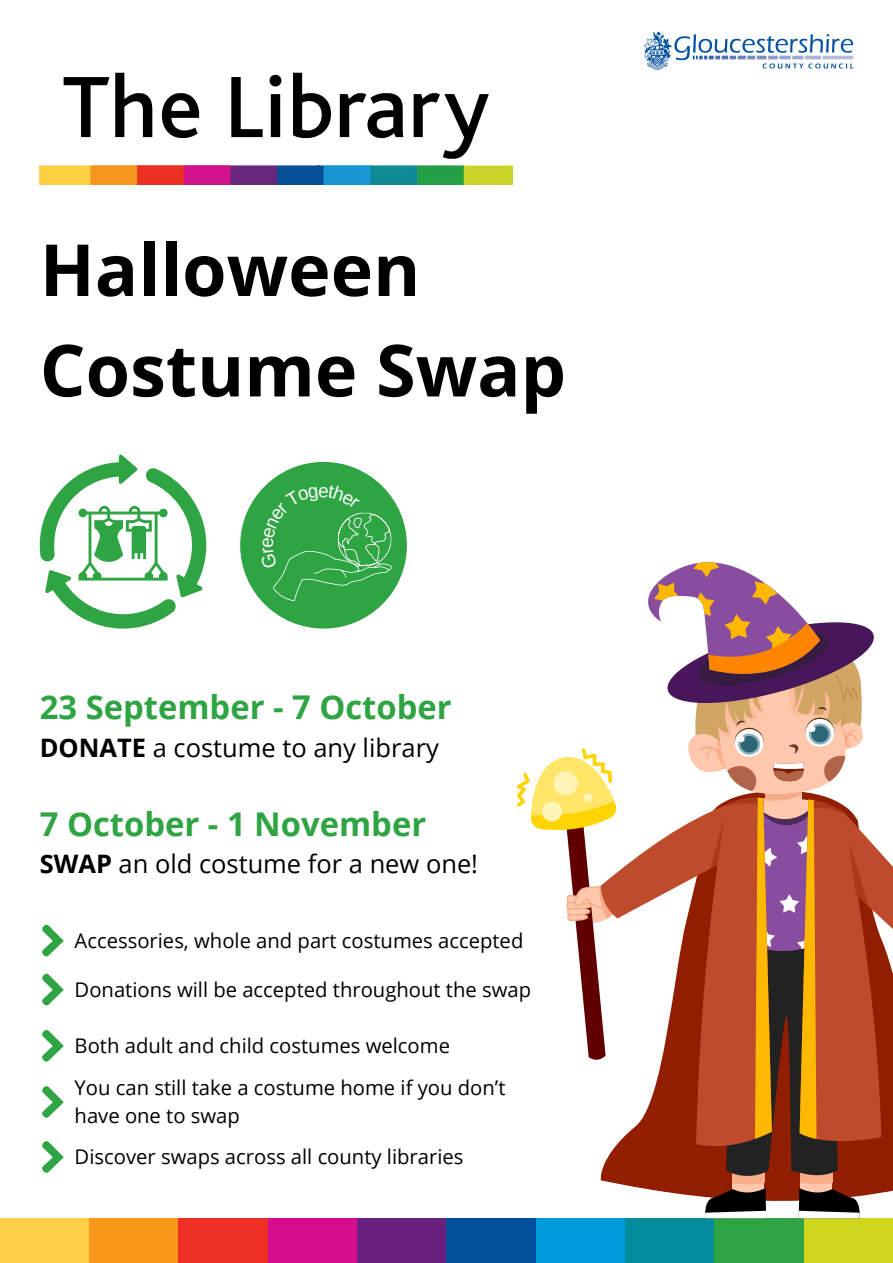
<style>
.page{position:relative;width:893px;height:1263px;background:#fff}
.page>*{position:absolute;margin:0;border:0;box-sizing:border-box;transform-origin:0 0}
.t1{font:700 71.85px/100.4px "Open Sans";color:#000}
.t2{font:700 32.78px "Open Sans";color:#2ea443}
.t3{font:25.42px "Open Sans";color:#000}
.t4{font:20.25px/28.1px "Open Sans";color:#000}
.s1{font-weight:700}
</style>
<div class="page">
<div style="left:240px;top:462px;width:167px;height:167px;background:#2ea443;border-radius:50%"></div>
<img style="left:643px;top:31px;width:211px;height:39px">
<div style="left:0;top:1218px;width:89px;height:45px;background:#ffd046"></div>
<div style="left:89px;top:1218px;width:90px;height:45px;background:#f8991c"></div>
<div style="left:179px;top:1218px;width:89px;height:45px;background:#ee3124"></div>
<div style="left:268px;top:1218px;width:89px;height:45px;background:#d60d8c"></div>
<div style="left:357px;top:1218px;width:89px;height:45px;background:#6a207f"></div>
<div style="left:446px;top:1218px;width:90px;height:45px;background:#00529c"></div>
<div style="left:536px;top:1218px;width:89px;height:45px;background:#009ada"></div>
<div style="left:625px;top:1218px;width:89px;height:45px;background:#008c9a"></div>
<div style="left:714px;top:1218px;width:90px;height:45px;background:#2ea443"></div>
<div style="left:804px;top:1218px;width:89px;height:45px;background:#d0d61b"></div>
<img style="left:40px;top:72px;width:472px;height:112px">
<svg style="left:40px;top:454px;width:166px;height:175px"></svg>
<svg style="left:42px;top:924px;width:22px;height:33px"></svg>
<svg style="left:42px;top:973px;width:22px;height:33px"></svg>
<svg style="left:42px;top:1030px;width:22px;height:32px"></svg>
<svg style="left:42px;top:1086px;width:22px;height:32px"></svg>
<svg style="left:42px;top:1141px;width:22px;height:32px"></svg>
<svg style="left:517px;top:562px;width:376px;height:656px"></svg>
<svg style="left:261px;top:485px;width:132px;height:116px"></svg>
<p class="t1" style="left:40px;top:218px;width:528px">Halloween<br>Costume Swap</p>
<p class="t2" style="left:40px;top:684px;width:413px">23 September - 7 October</p>
<p class="t3" style="left:40px;top:730px;width:400px"><span class="s1">DONATE</span> a costume to any library</p>
<p class="t2" style="left:40px;top:801px;width:388px">7 October - 1 November</p>
<p class="t3" style="left:40px;top:846px;width:440px"><span class="s1">SWAP</span> an old costume for a new one!</p>
<p class="t4" style="left:75px;top:926px;width:450px">Accessories, whole and part costumes accepted</p>
<p class="t4" style="left:75px;top:975px;width:458px">Donations will be accepted throughout the swap</p>
<p class="t4" style="left:75px;top:1031px;width:377px">Both adult and child costumes welcome</p>
<p class="t4" style="left:75px;top:1073px;width:432px">You can still take a costume home if you don’t have one to swap</p>
<p class="t4" style="left:75px;top:1142px;width:390px">Discover swaps across all county libraries</p>
</div>
